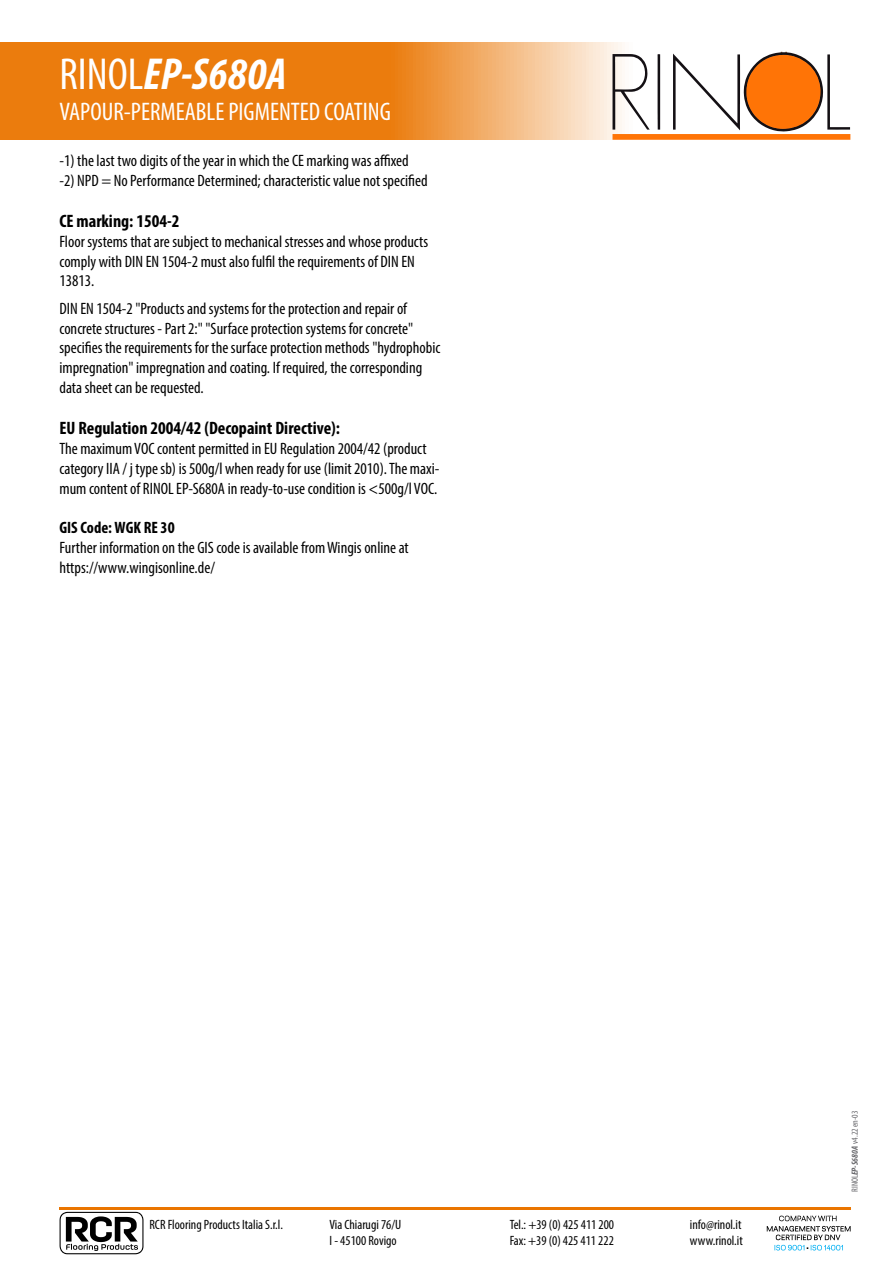
<style>
.page{position:relative;width:893px;height:1263px;background:#fff}
.page>*{position:absolute;margin:0;border:0;box-sizing:border-box;transform-origin:0 0}
.t1{font:italic 700 condensed 45px "Myriad Pro";color:#fff}
.t2{font:condensed 25.5px "Myriad Pro";color:#fff}
.t3{font:700 condensed 18px "Myriad Pro";color:#000}
.t4{font:condensed 16.5px/19.8px "Myriad Pro";color:#000}
.t5{font:700 condensed 16.5px "Myriad Pro";color:#000}
.t6{font:condensed 13.5px/16.2px "Myriad Pro";color:#000}
.t7{font:condensed 9px "Myriad Pro";color:#67676b}
.s1{font-weight:400;font-style:normal}
.s2{font-weight:700;font-style:italic}
</style>
<div class="page">
<hr style="left:59px;top:1207px;width:791px;height:2px;background:#ea7500">
<svg style="left:0;top:42px;width:851px;height:98px;background:#ef9943"></svg>
<svg style="left:612px;top:54px;width:38px;height:76px"></svg>
<svg style="left:657px;top:54px;width:3px;height:76px"></svg>
<svg style="left:673px;top:52px;width:177px;height:80px"></svg>
<div style="left:612px;top:134px;width:238px;height:6px;background:#ff7406"></div>
<svg style="left:60px;top:1212px;width:83px;height:42px"></svg>
<svg style="left:767px;top:1215px;width:84px;height:36px"></svg>
<h1 class="t1" style="left:60px;top:46px;width:228px"><span class="s1">RINOL</span>EP-S680A</h1>
<h2 class="t2" style="left:60px;top:96px;width:333px">VAPOUR-PERMEABLE PIGMENTED COATING</h2>
<p class="t4" style="left:59px;top:150px;width:370px">-1) the last two digits of the year in which the CE marking was affixed -2) NPD = No Performance Determined; characteristic value not specified</p>
<p class="t3" style="left:59px;top:210px;width:121px">CE marking: 1504-2</p>
<p class="t4" style="left:59px;top:231px;width:370px">Floor systems that are subject to mechanical stresses and whose products comply with DIN EN 1504-2 must also fulfil the requirements of DIN EN<br>13813.</p>
<p class="t4" style="left:59px;top:298px;width:382px">DIN EN 1504-2 "Products and systems for the protection and repair of concrete structures - Part 2:" "Surface protection systems for concrete" specifies the requirements for the surface protection methods "hydrophobic impregnation" impregnation and coating. If required, the corresponding data sheet can be requested.</p>
<p class="t3" style="left:59px;top:417px;width:282px">EU Regulation 2004/42 (Decopaint Directive):</p>
<p class="t4" style="left:59px;top:439px;width:381px">The maximum VOC content permitted in EU Regulation 2004/42 (product category IIA / j type sb) is 500g/l when ready for use (limit 2010). The maxi&shy;mum content of RINOL EP-S680A in ready-to-use condition is &lt;500g/l VOC.</p>
<p class="t5" style="left:59px;top:517px;width:117px">GIS Code: WGK RE 30</p>
<p class="t4" style="left:59px;top:538px;width:351px">Further information on the GIS code is available from Wingis online at https://www.wingisonline.de/</p>
<p class="t6" style="left:149px;top:1216px;width:135px">RCR Flooring Products Italia S.r.l.</p>
<p class="t6" style="left:330px;top:1216px;width:73px">Via Chiarugi 76/U<br>I - 45100 Rovigo</p>
<p class="t6" style="left:510px;top:1216px;width:106px">Tel.: +39 (0) 425 411 200<br>Fax: +39 (0) 425 411 222</p>
<p class="t6" style="left:690px;top:1216px;width:54px">info@rinol.it www.rinol.it</p>
<p class="t7" style="left:849px;top:1192px;width:83px;rotate:-90deg">RINOL<span class="s2">EP-S680A</span> v4.22 en-03</p>
</div>
